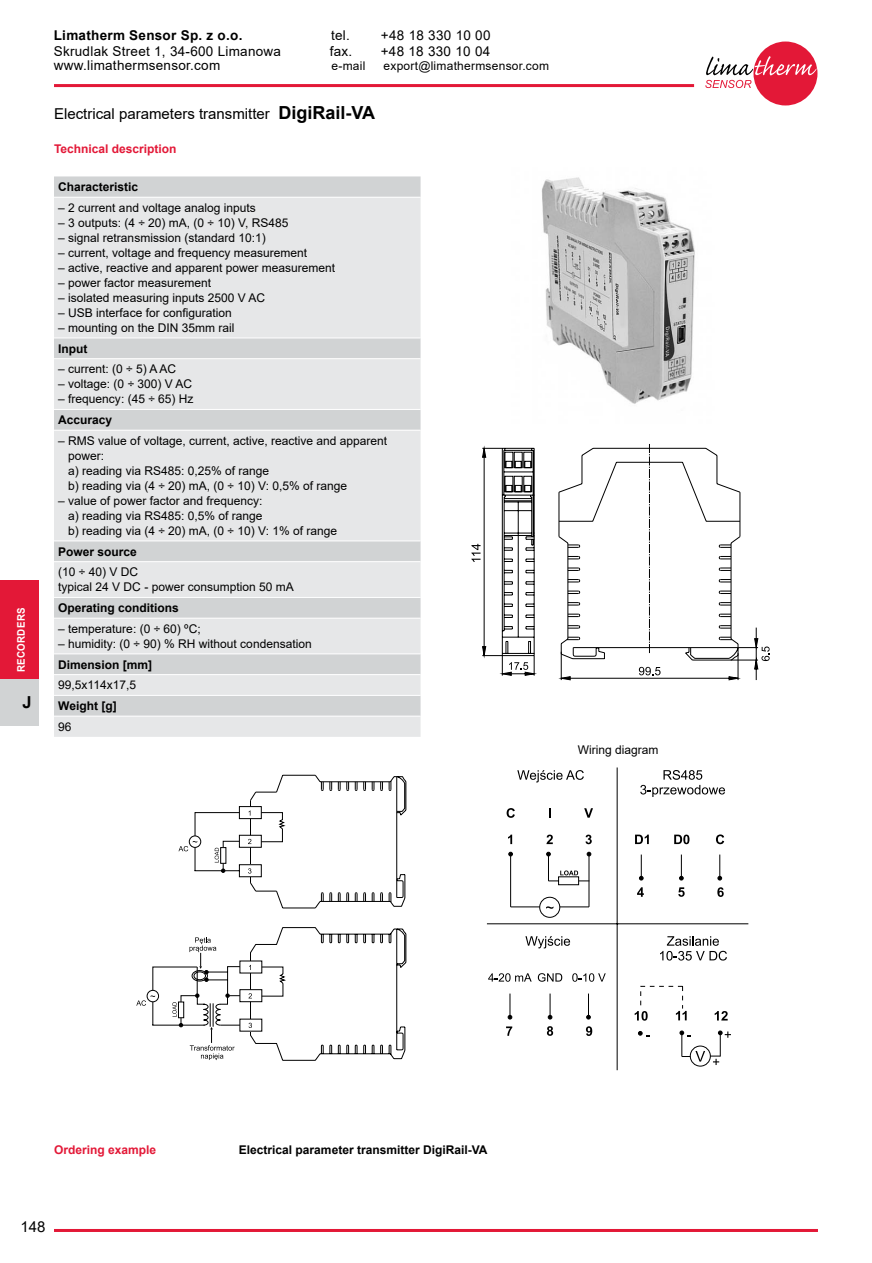
<style>
.page{position:relative;width:872px;height:1263px;background:#fff}
.page>*{position:absolute;margin:0;border:0;box-sizing:border-box;transform-origin:0 0}
.t1{font:700 16.5px "Arial";color:#000}
.t2{font:15px "Arial";color:#000}
.t3{font:13.5px "Arial";letter-spacing:.02em;color:#000}
.t4{font:700 13.5px "Arial";letter-spacing:.02em;color:#000}
.t5{font:12px/15px "Arial";color:#000}
.t6{font:700 12px "Arial";color:#000}
.t7{font:700 12px "Arial";color:#e31837}
.t8{font:12px "Arial";letter-spacing:.02em;color:#000}
.t9{font:700 10.5px "Arial";letter-spacing:.035em;color:#fff;scale:.93 1}
.s1{font-weight:700;font-size:18px}
</style>
<div class="page">
<hr style="left:54px;top:1229px;width:764px;height:3px;background:#e31837">
<div style="left:753px;top:42px;width:64px;height:63px;background:#e31837;border-radius:50%"></div>
<svg style="left:705px;top:56px;width:111px;height:32px"></svg>
<hr style="left:54px;top:84px;width:640px;height:3px;background:#e31837">
<div style="left:0;top:679px;width:38px;height:46px;background:#d1d3d4"></div>
<div style="left:0;top:580px;width:38px;height:99px;background:#e31837"></div>
<svg style="left:54px;top:176px;width:366px;height:21px;background:#d2d4d5"></svg>
<svg style="left:54px;top:198px;width:366px;height:539px;background:#e1e2e3"></svg>
<hr style="left:54px;top:338px;width:366px;height:1px;background:#fff">
<hr style="left:54px;top:358px;width:366px;height:1px;background:#fff">
<hr style="left:54px;top:409px;width:366px;height:1px;background:#fff">
<hr style="left:54px;top:430px;width:366px;height:1px;background:#fff">
<hr style="left:54px;top:540px;width:366px;height:1px;background:#fff">
<hr style="left:54px;top:561px;width:366px;height:1px;background:#fff">
<hr style="left:54px;top:597px;width:366px;height:1px;background:#fff">
<hr style="left:54px;top:618px;width:366px;height:1px;background:#fff">
<hr style="left:54px;top:653px;width:366px;height:1px;background:#fff">
<hr style="left:54px;top:674px;width:366px;height:1px;background:#fff">
<hr style="left:54px;top:695px;width:366px;height:1px;background:#fff">
<hr style="left:54px;top:716px;width:366px;height:1px;background:#fff">
<img style="left:541px;top:177px;width:154px;height:227px">
<svg style="left:508px;top:835px;width:4px;height:9px"></svg>
<svg style="left:546px;top:835px;width:7px;height:9px"></svg>
<svg style="left:585px;top:835px;width:7px;height:9px"></svg>
<svg style="left:637px;top:887px;width:7px;height:10px"></svg>
<svg style="left:678px;top:887px;width:6px;height:10px"></svg>
<svg style="left:717px;top:887px;width:6px;height:10px"></svg>
<hr style="left:510px;top:854px;width:1px;height:53px;background:#000">
<svg style="left:508px;top:852px;width:5px;height:4px"></svg>
<hr style="left:510px;top:906px;width:30px;height:1px;background:#000">
<svg style="left:506px;top:808px;width:9px;height:10px"></svg>
<svg style="left:584px;top:808px;width:9px;height:10px"></svg>
<svg style="left:539px;top:852px;width:52px;height:66px"></svg>
<svg style="left:517px;top:770px;width:67px;height:12px"></svg>
<svg style="left:635px;top:834px;width:14px;height:10px"></svg>
<svg style="left:674px;top:834px;width:15px;height:10px"></svg>
<svg style="left:716px;top:834px;width:8px;height:10px"></svg>
<svg style="left:639px;top:854px;width:4px;height:26px"></svg>
<svg style="left:679px;top:854px;width:4px;height:26px"></svg>
<svg style="left:717px;top:854px;width:5px;height:26px"></svg>
<svg style="left:640px;top:770px;width:85px;height:27px"></svg>
<hr style="left:616px;top:767px;width:1px;height:303px;background:#000">
<hr style="left:487px;top:923px;width:131px;height:1px;background:#000">
<hr style="left:617px;top:923px;width:131px;height:1px;background:#000">
<svg style="left:506px;top:1026px;width:6px;height:10px"></svg>
<svg style="left:547px;top:1026px;width:6px;height:10px"></svg>
<svg style="left:586px;top:1026px;width:6px;height:10px"></svg>
<svg style="left:488px;top:973px;width:43px;height:9px"></svg>
<svg style="left:538px;top:973px;width:24px;height:9px"></svg>
<svg style="left:572px;top:973px;width:33px;height:9px"></svg>
<svg style="left:507px;top:993px;width:5px;height:26px"></svg>
<svg style="left:548px;top:993px;width:4px;height:26px"></svg>
<svg style="left:586px;top:993px;width:5px;height:26px"></svg>
<svg style="left:525px;top:936px;width:45px;height:12px"></svg>
<svg style="left:714px;top:1011px;width:13px;height:9px"></svg>
<div style="left:690px;top:1045px;width:21px;height:21px;border:1px solid #000;border-radius:50%"></div>
<svg style="left:634px;top:985px;width:52px;height:36px"></svg>
<svg style="left:660px;top:936px;width:67px;height:24px"></svg>
<svg style="left:638px;top:1031px;width:11px;height:5px"></svg>
<svg style="left:679px;top:1030px;width:52px;height:35px"></svg>
<svg style="left:558px;top:444px;width:211px;height:236px"></svg>
<svg style="left:471px;top:448px;width:64px;height:228px"></svg>
<svg style="left:178px;top:775px;width:228px;height:134px"></svg>
<svg style="left:136px;top:927px;width:270px;height:134px"></svg>
<p class="t9" style="left:14px;top:672px;width:71px;rotate:-90deg">RECORDERS</p>
<h1 class="t1" style="left:23px;top:691px;width:11px">J</h1>
<p class="t4" style="left:54px;top:26px;width:190px">Limatherm Sensor Sp. z o.o.</p>
<p class="t3" style="left:331px;top:26px;width:20px">tel.</p>
<p class="t3" style="left:381px;top:26px;width:111px">+48 18 330 10 00</p>
<p class="t3" style="left:54px;top:42px;width:229px">Skrudlak Street 1, 34-600 Limanowa</p>
<p class="t3" style="left:330px;top:42px;width:24px">fax.</p>
<p class="t3" style="left:381px;top:42px;width:111px">+48 18 330 10 04</p>
<p class="t3" style="left:54px;top:56px;width:168px">www.limathermsensor.com</p>
<p class="t5" style="left:331px;top:59px;width:35px">e-mail</p>
<p class="t8" style="left:383px;top:58px;width:167px">export@limathermsensor.com</p>
<p class="t2" style="left:54px;top:104px;width:322px">Electrical parameters transmitter <span class="s1">DigiRail-VA</span></p>
<p class="t7" style="left:54px;top:140px;width:124px">Technical description</p>
<p class="t6" style="left:58px;top:179px;width:82px">Characteristic</p>
<p class="t5" style="left:58px;top:200px;width:199px">– 2 current and voltage analog inputs</p>
<p class="t5" style="left:58px;top:215px;width:232px">– 3 outputs: (4 ÷ 20) mA, (0 ÷ 10) V, RS485</p>
<p class="t5" style="left:58px;top:230px;width:209px">– signal retransmission (standard 10:1)</p>
<p class="t5" style="left:58px;top:245px;width:250px">– current, voltage and frequency measurement</p>
<p class="t5" style="left:58px;top:260px;width:278px">– active, reactive and apparent power measurement</p>
<p class="t5" style="left:58px;top:275px;width:154px">– power factor measurement</p>
<p class="t5" style="left:58px;top:290px;width:208px">– isolated measuring inputs 2500 V AC</p>
<p class="t5" style="left:58px;top:305px;width:175px">– USB interface for configuration</p>
<p class="t5" style="left:58px;top:320px;width:178px">– mounting on the DIN 35mm rail</p>
<p class="t6" style="left:58px;top:340px;width:31px">Input</p>
<p class="t5" style="left:58px;top:362px;width:119px">– current: (0 ÷ 5) A AC</p>
<p class="t5" style="left:58px;top:377px;width:135px">– voltage: (0 ÷ 300) V AC</p>
<p class="t5" style="left:58px;top:392px;width:137px">– frequency: (45 ÷ 65) Hz</p>
<p class="t6" style="left:58px;top:411px;width:56px">Accuracy</p>
<p class="t5" style="left:68px;top:433px;width:320px;text-indent:-10px">– RMS value of voltage, current, active, reactive and apparent power:<br>a) reading via RS485: 0,25% of range<br>b) reading via (4 ÷ 20) mA, (0 ÷ 10) V: 0,5% of range</p>
<p class="t5" style="left:68px;top:493px;width:270px;text-indent:-10px">– value of power factor and frequency:<br>a) reading via RS485: 0,5% of range<br>b) reading via (4 ÷ 20) mA, (0 ÷ 10) V: 1% of range</p>
<p class="t6" style="left:58px;top:543px;width:80px">Power source</p>
<p class="t5" style="left:58px;top:565px;width:237px">(10 ÷ 40) V DC<br>typical 24 V DC - power consumption 50 mA</p>
<p class="t6" style="left:58px;top:599px;width:122px">Operating conditions</p>
<p class="t5" style="left:58px;top:621px;width:144px">– temperature: (0 ÷ 60) ºC;</p>
<p class="t5" style="left:58px;top:636px;width:255px">– humidity: (0 ÷ 90) % RH without condensation</p>
<p class="t6" style="left:58px;top:656px;width:96px">Dimension [mm]</p>
<p class="t5" style="left:58px;top:677px;width:79px">99,5x114x17,5</p>
<p class="t6" style="left:58px;top:697px;width:60px">Weight [g]</p>
<p class="t5" style="left:58px;top:719px;width:15px">96</p>
<p class="t5" style="left:578px;top:743px;width:82px">Wiring diagram</p>
<p class="t7" style="left:54px;top:1141px;width:104px">Ordering example</p>
<p class="t6" style="left:239px;top:1141px;width:250px">Electrical parameter transmitter DigiRail-VA</p>
<p class="t2" style="left:20px;top:1216px;width:27px">148</p>
</div>
